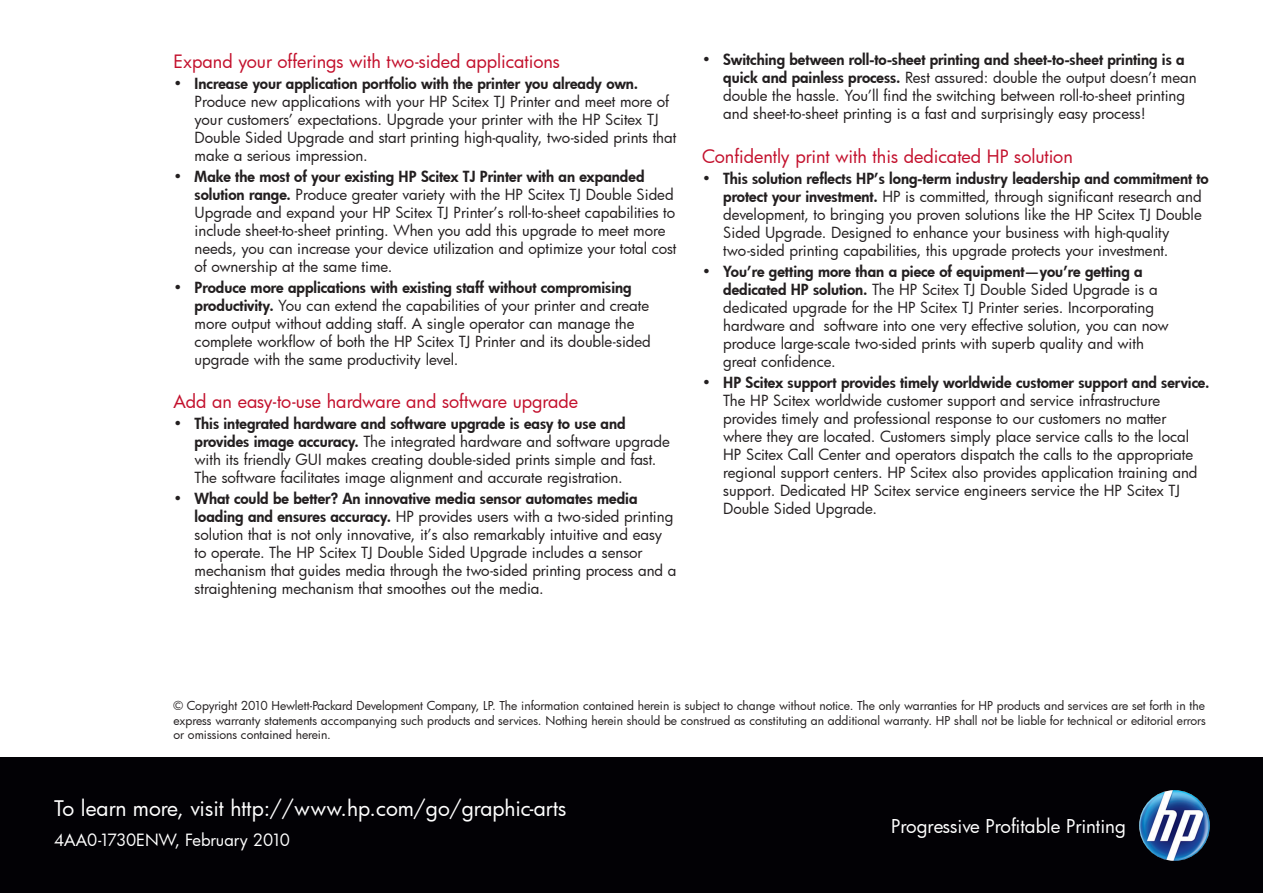
<style>
.page{position:relative;width:1263px;height:893px;background:#fff}
.page>*{position:absolute;margin:0;border:0;box-sizing:border-box;transform-origin:0 0}
.t1{font:21px "Futura Bk";color:#fff}
.t2{font:18.6px "Futura Bk";color:#fff}
.t3{font:18px "Futura Bk";color:#c3112d}
.t4{font:16.5px "Futura Bk";color:#fff}
.t5{font:15px/18px "Futura Bk";color:#231f20}
.t6{font:15px "Futura Hv";color:#231f20}
.t7{font:12px/14.4px "Futura Bk";letter-spacing:-.005em;color:#231f20;text-align:justify}
.s1{font-family:"Futura Hv"}
.s2{font-family:"Futura Bk"}
</style>
<div class="page">
<div style="left:0;top:758px;width:1263px;height:135px;background:#020105"></div>
<img style="left:1139px;top:790px;width:71px;height:71px;border-radius:35px">
<p class="t3" style="left:174px;top:49px;width:388px">Expand your offerings with two-sided applications</p>
<p class="t5" style="left:195px;top:74px;width:483px;text-indent:-21px">• <span class="s1">Increase your application portfolio with the printer you already own.<br></span>Produce new applications with your HP Scitex TJ Printer and meet more of your customers’ expectations. Upgrade your printer with the HP Scitex TJ Double Sided Upgrade and start printing high-quality, two-sided prints that make a serious impression.</p>
<p class="t5" style="left:195px;top:167px;width:483px;text-indent:-21px">• <span class="s1">Make the most of your existing HP Scitex TJ Printer with an expanded solution range.</span> Produce greater variety with the HP Scitex TJ Double Sided Upgrade and expand your HP Scitex TJ Printer’s roll-to-sheet capabilities to include sheet-to-sheet printing. When you add this upgrade to meet more needs, you can increase your device utilization and optimize your total cost of ownership at the same time.</p>
<p class="t5" style="left:195px;top:278px;width:458px;text-indent:-21px">• <span class="s1">Produce more applications with existing staff without compromising productivity.</span> You can extend the capabilities of your printer and create more output without adding staff. A single operator can manage the complete workflow of both the HP Scitex TJ Printer and its double-sided upgrade with the same productivity level.</p>
<p class="t3" style="left:174px;top:389px;width:406px">Add an easy-to-use hardware and software upgrade</p>
<p class="t5" style="left:195px;top:414px;width:477px;text-indent:-21px">• <span class="s1">This integrated hardware and software upgrade is easy to use and provides image accuracy.</span> The integrated hardware and software upgrade with its friendly GUI makes creating double-sided prints simple and fast.<br>The software facilitates image alignment and accurate registration.</p>
<p class="t5" style="left:195px;top:489px;width:483px;text-indent:-21px">• <span class="s1">What could be better? An innovative media sensor automates media loading and ensures accuracy.</span> HP provides users with a two-sided printing solution that is not only innovative, it’s also remarkably intuitive and easy to operate. The HP Scitex TJ Double Sided Upgrade includes a sensor mechanism that guides media through the two-sided printing process and a straightening mechanism that smoothes out the media.</p>
<p class="t5" style="left:723px;top:51px;width:475px;text-indent:-21px"><span class="s1">• Switching between roll-to-sheet printing and sheet-to-sheet printing is a quick and painless process.</span> Rest assured: double the output doesn’t mean double the hassle. You’ll find the switching between roll-to-sheet printing and sheet-to-sheet printing is a fast and surprisingly easy process!</p>
<p class="t3" style="left:702px;top:144px;width:372px">Confidently print with this dedicated HP solution</p>
<p class="t6" style="left:702px;top:168px;width:508px"><span class="s2">•</span> This solution reflects HP’s long-term industry leadership and commitment to</p>
<p class="t5" style="left:723px;top:187px;width:480px"><span class="s1">protect your investment.</span> HP is committed, through significant research and</p>
<p class="t5" style="left:723px;top:205px;width:480px">development, to bringing you proven solutions like the HP Scitex TJ Double</p>
<p class="t5" style="left:723px;top:223px;width:448px">Sided Upgrade. Designed to enhance your business with high-quality two-sided printing capabilities, this upgrade protects your investment.</p>
<p class="t5" style="left:723px;top:262px;width:447px;text-indent:-21px">• <span class="s1">You’re getting more than a piece of equipment—you’re getting a dedicated HP solution.</span> The HP Scitex TJ Double Sided Upgrade is a dedicated upgrade for the HP Scitex TJ Printer series. Incorporating hardware and software into one very effective solution, you can now produce large-scale two-sided prints with superb quality and with great confidence.</p>
<p class="t6" style="left:702px;top:372px;width:509px"><span class="s2">•</span> HP Scitex support provides timely worldwide customer support and service.</p>
<p class="t5" style="left:723px;top:391px;width:476px">The HP Scitex worldwide customer support and service infrastructure provides timely and professional response to our customers no matter where they are located. Customers simply place service calls to the local HP Scitex Call Center and operators dispatch the calls to the appropriate regional support centers. HP Scitex also provides application training and support. Dedicated HP Scitex service engineers service the HP Scitex TJ Double Sided Upgrade.</p>
<p class="t7" style="left:174px;top:699px;width:1034px">© Copyright 2010 Hewlett-Packard Development Company, LP. The information contained herein is subject to change without notice. The only warranties for HP products and services are set forth in the express warranty statements accompanying such products and services. Nothing herein should be construed as constituting an additional warranty. HP shall not be liable for technical or editorial errors or omissions contained herein.</p>
<p class="t1" style="left:54px;top:794px;width:514px">To learn more, visit http://www.hp.com/go/graphic-arts</p>
<p class="t4" style="left:54px;top:828px;width:237px">4AA0-1730ENW, February 2010</p>
<p class="t2" style="left:891px;top:813px;width:236px">Progressive Profitable Printing</p>
</div>
